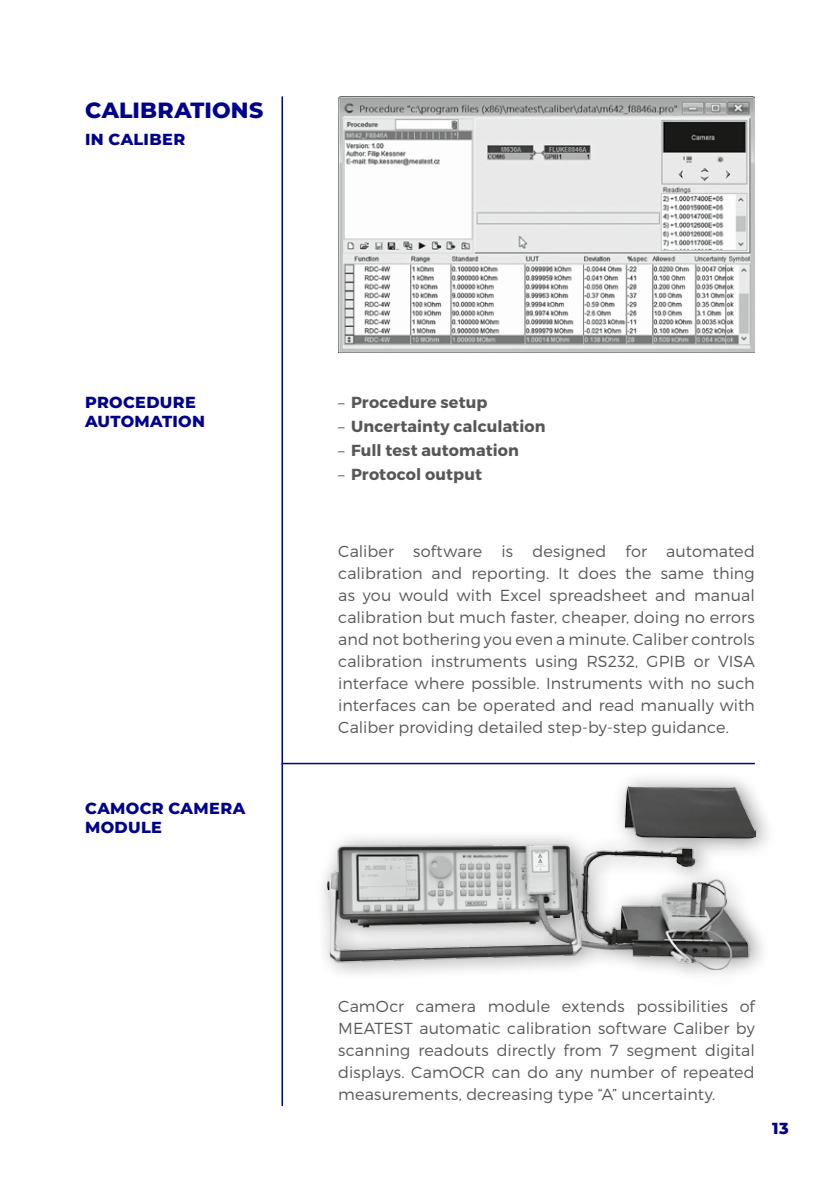
<style>
.page{position:relative;width:840px;height:1191px;background:#fff}
.page>*{position:absolute;margin:0;border:0;box-sizing:border-box;transform-origin:0 0}
.t1{font:800 22px "Montserrat";letter-spacing:.01em;color:#00008e}
.t2{font:300 16px/22px "Montserrat";letter-spacing:.005em;color:#565857;text-align:justify}
.t3{font:700 16px "Montserrat";letter-spacing:.005em;color:#565857}
.t4{font:800 16px/19.2px "Montserrat";letter-spacing:.02em;color:#00008e}
.s1{font-weight:300}
</style>
<div class="page">
<hr style="left:281px;top:96px;width:2px;height:1010px;background:#00008e">
<hr style="left:281px;top:763px;width:473px;height:1px;background:#00008e">
<img style="left:338px;top:96px;width:416px;height:256px">
<div style="left:314px;top:770px;width:463px;height:219px;background:#000;opacity:.45"></div>
<img style="left:327px;top:787px;width:427px;height:182px">
<h1 class="t1" style="left:85px;top:95px;width:180px">CALIBRATIONS</h1>
<p class="t4" style="left:85px;top:129px;width:101px">IN CALIBER</p>
<p class="t4" style="left:85px;top:392px;width:121px">PROCEDURE<br>AUTOMATION</p>
<p class="t3" style="left:338px;top:392px;width:150px"><span class="s1">–</span> Procedure setup</p>
<p class="t3" style="left:338px;top:416px;width:209px"><span class="s1">–</span> Uncertainty calculation</p>
<p class="t3" style="left:338px;top:440px;width:182px"><span class="s1">–</span> Full test automation</p>
<p class="t3" style="left:338px;top:464px;width:145px"><span class="s1">–</span> Protocol output</p>
<p class="t4" style="left:85px;top:798px;width:162px">CAMOCR CAMERA<br>MODULE</p>
<p class="t2" style="left:338px;top:540px;width:418px">Caliber software is designed for automated calibration and reporting. It does the same thing as you would with Excel spreadsheet and manual calibration but much faster, cheaper, doing no errors and not bothering you even a minute. Caliber controls calibration instruments using RS232, GPIB or VISA interface where possible. Instruments with no such interfaces can be operated and read manually with Caliber providing detailed step-by-step guidance.</p>
<p class="t2" style="left:338px;top:994px;width:418px">CamOcr camera module extends possibilities of MEATEST automatic calibration software Caliber by scanning readouts directly from 7 segment digital displays. CamOCR can do any number of repeated measurements, decreasing type “A” uncertainty.</p>
<p class="t4" style="left:771px;top:1118px;width:18px">13</p>
</div>
